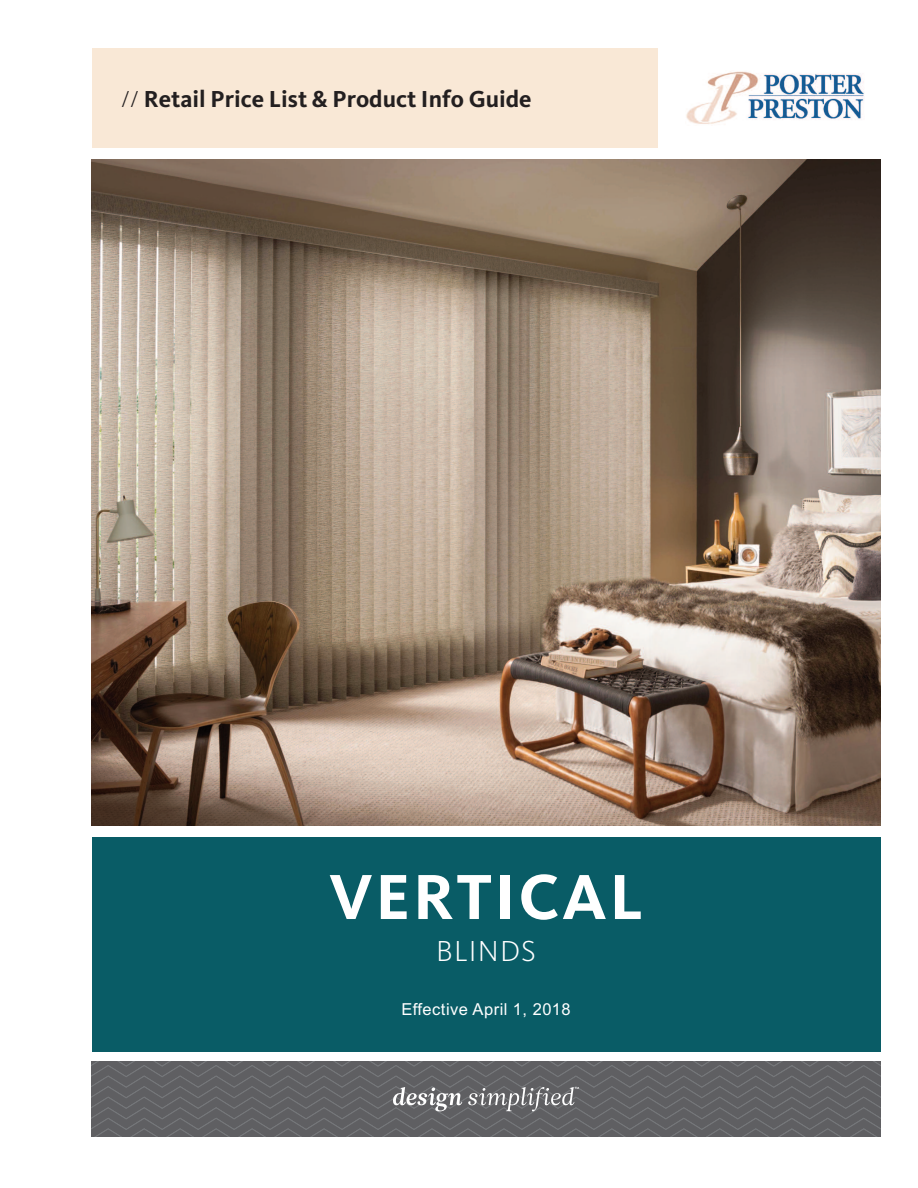
<style>
.page{position:relative;width:918px;height:1188px;background:#fff}
.page>*{position:absolute;margin:0;border:0;box-sizing:border-box;transform-origin:0 0}
.t1{font:700 66px "Kievit OT";letter-spacing:.04em;color:#fff}
.t2{font:300 30px "Kievit OT";letter-spacing:.04em;color:#fff}
.t3{font:700 24px "Kievit OT";color:#231f20}
.t4{font:16.5px "Arial";letter-spacing:.03em;color:#fff}
.s1{font-weight:300}
</style>
<div class="page">
<div style="left:92px;top:49px;width:566px;height:99px;background:#f9e8d6"></div>
<div style="left:92px;top:837px;width:788px;height:215px;background:#095c66"></div>
<img style="left:92px;top:159px;width:788px;height:666px">
<svg style="left:92px;top:1062px;width:788px;height:74px;background:#646467"></svg>
<img style="left:686px;top:71px;width:178px;height:53px">
<p class="t3" style="left:121px;top:90px;width:412px"><span class="s1">//</span> Retail Price List &amp; Product Info Guide</p>
<h1 class="t1" style="left:329px;top:871px;width:316px">VERTICAL</h1>
<p class="t2" style="left:436px;top:939px;width:101px">BLINDS</p>
<p class="t4" style="left:401px;top:1000px;width:171px">Effective April 1, 2018</p>
</div>
